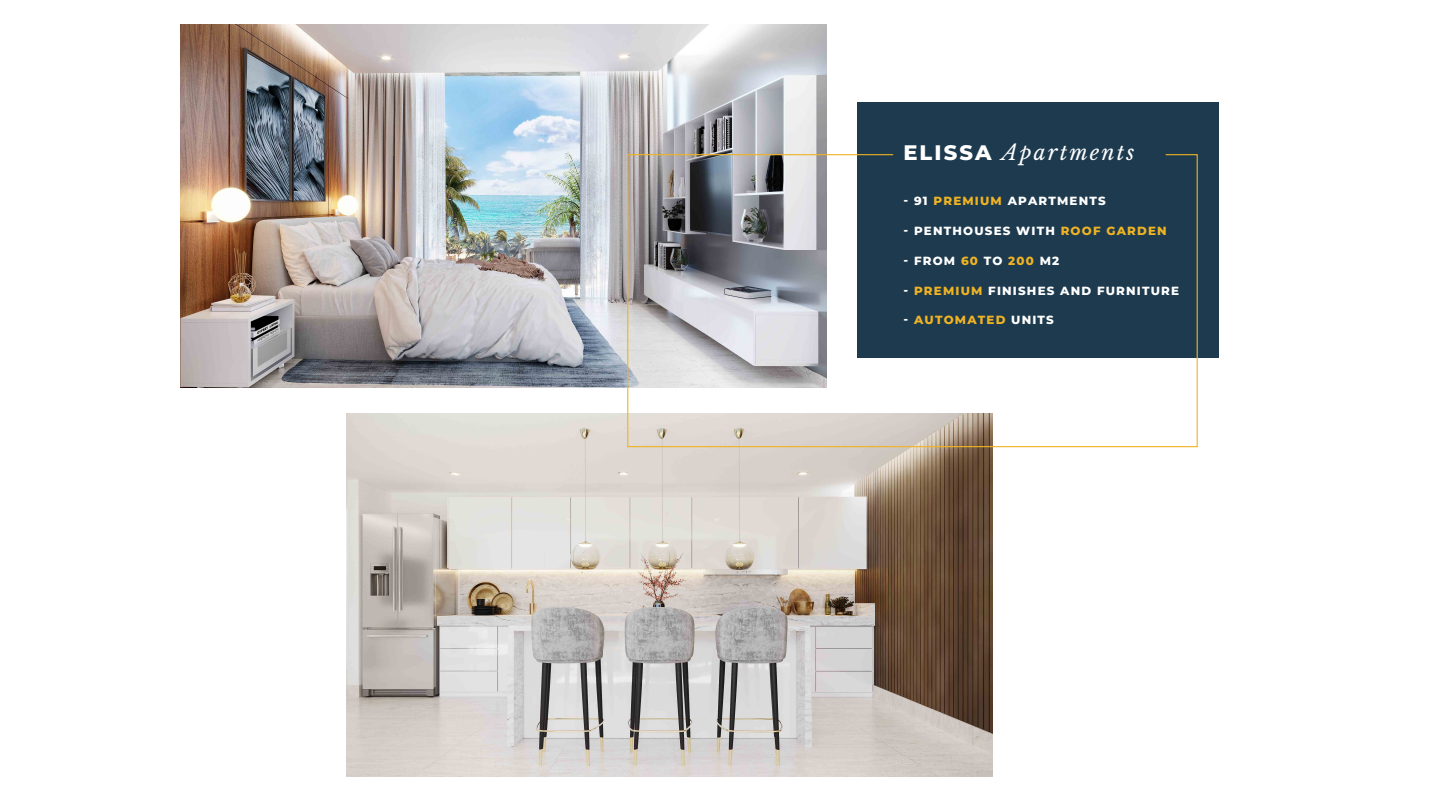
<style>
.page{position:relative;width:1440px;height:810px;background:#fff}
.page>*{position:absolute;margin:0;border:0;box-sizing:border-box;transform-origin:0 0}
.t1{font:italic 21px "Libre Baskerville";letter-spacing:.1em;color:#fff}
.t2{font:800 11.85px "Montserrat";letter-spacing:.1em;color:#fff}
.t3{font:800 11.85px "Montserrat";letter-spacing:.1em;color:#efb324}
.s1{font-family:"Montserrat";font-weight:800;font-style:normal}
.s2{color:#efb324}
.s3{color:#fff}
</style>
<div class="page">
<img style="left:347px;top:413px;width:645px;height:364px">
<img style="left:181px;top:24px;width:645px;height:364px">
<div style="left:857px;top:103px;width:362px;height:255px;background:#1d3a4e"></div>
<svg style="left:627px;top:154px;width:571px;height:294px"></svg>
<h1 class="t1" style="left:903px;top:139px;width:232px"><span class="s1">ELISSA</span> Apartments</h1>
<p class="t2" style="left:903px;top:192px;width:204px">- 91 <span class="s2">PREMIUM</span> APARTMENTS</p>
<p class="t2" style="left:903px;top:222px;width:265px">- PENTHOUSES WITH <span class="s2">ROOF GARDEN</span></p>
<p class="t2" style="left:903px;top:252px;width:157px">- FROM <span class="s2">60</span> TO <span class="s2">200</span> M2</p>
<p class="t2" style="left:903px;top:282px;width:277px">- <span class="s2">PREMIUM</span> FINISHES AND FURNITURE</p>
<p class="t3" style="left:903px;top:311px;width:152px"><span class="s3">-</span> AUTOMATED <span class="s3">UNITS</span></p>
</div>
